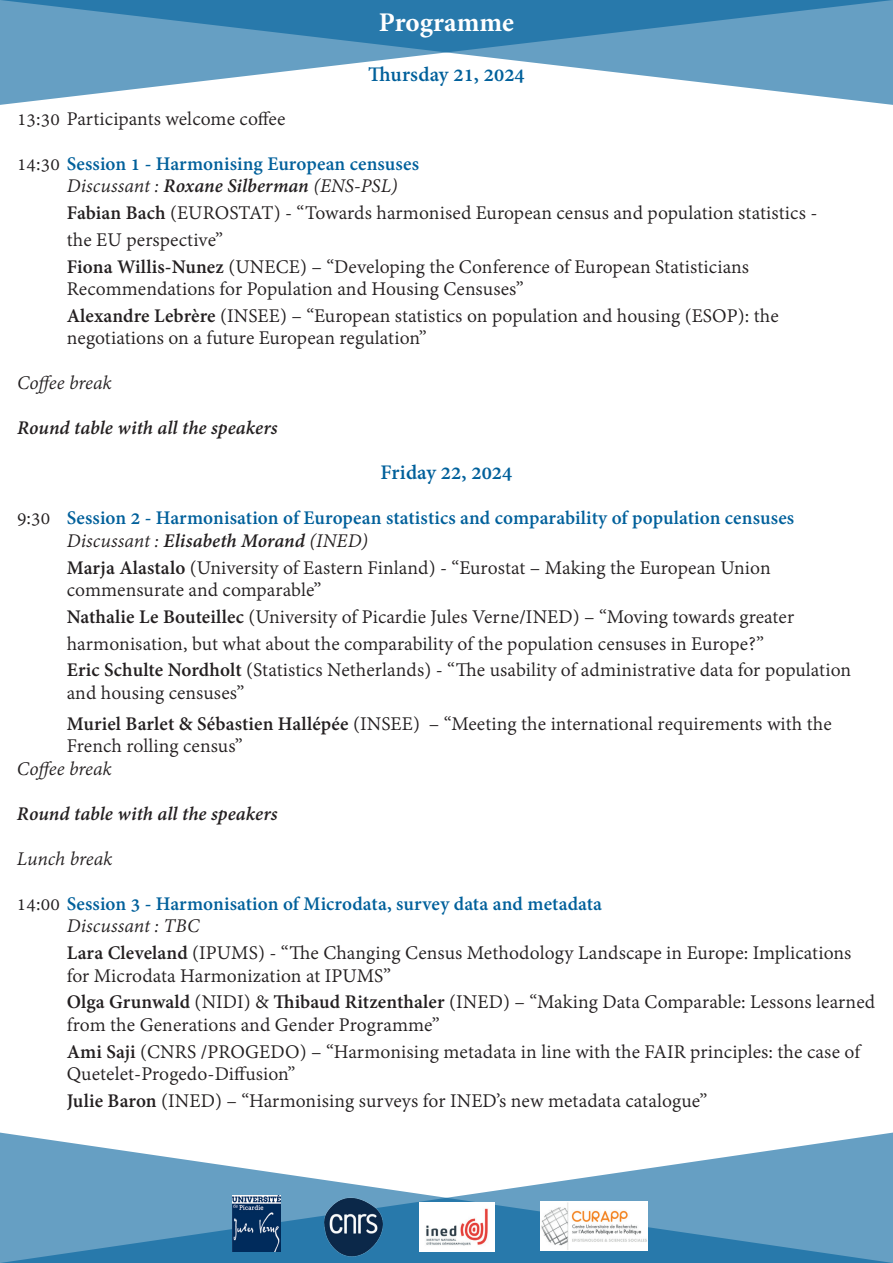
<style>
.page{position:relative;width:893px;height:1263px;background:#fff}
.page>*{position:absolute;margin:0;border:0;box-sizing:border-box;transform-origin:0 0}
.t1{font:700 27px "Minion Pro";color:#fff}
.t2{font:700 22.5px "Adobe Devanagari";letter-spacing:.005em;color:#00609b}
.t3{font:21px/26.7px "Adobe Devanagari";letter-spacing:.005em;color:#231f20}
.t4{font:700 21px/45px "Adobe Devanagari";letter-spacing:.005em;color:#00609b}
.t5{font:italic 700 21px "Adobe Devanagari";color:#231f20}
.t6{font:italic 21px "Adobe Devanagari";letter-spacing:-.005em;color:#231f20}
.s1{font-weight:400;color:#231f20}
.s2{font-style:italic}
.s3{font-weight:700;font-style:italic}
.s4{font-weight:700}
.s5{font-weight:400;font-style:italic;color:#231f20}
.s6{font-style:italic;color:#231f20}
</style>
<div class="page">
<svg style="left:0;top:1132px;width:893px;height:131px;fill:#669fc3"></svg>
<svg style="left:0;top:0;width:893px;height:105px;fill:#669fc3"></svg>
<img style="left:419px;top:1202px;width:76px;height:49px">
<img style="left:323px;top:1197px;width:60px;height:59px">
<img style="left:233px;top:1196px;width:48px;height:55px">
<img style="left:540px;top:1201px;width:107px;height:49px">
<p class="t1" style="left:379px;top:3px;width:137px">Programme</p>
<p class="t2" style="left:368px;top:62px;width:158px">Thursday 21, 2024</p>
<p class="t4" style="left:17px;top:98px;width:404px"><span class="s1">13:30 Participants welcome coffee<br>14:30</span> Session 1 - Harmonising European censuses</p>
<p class="t3" style="left:67px;top:175px;width:752px"><span class="s2">Discussant :</span> <span class="s3">Roxane Silberman</span> <span class="s2">(ENS-PSL)<br></span><span class="s4">Fabian Bach</span> (EUROSTAT) - “Towards harmonised European census and population statistics - the EU perspective”<br><span class="s4">Fiona Willis-Nunez</span> (UNECE) – “Developing the Conference of European Statisticians</p>
<p class="t3" style="left:67px;top:277px;width:713px">Recommendations for Population and Housing Censuses”<br><span class="s4">Alexandre Lebrère</span> (INSEE) – “European statistics on population and housing (ESOP): the</p>
<p class="t3" style="left:67px;top:327px;width:361px">negotiations on a future European regulation”</p>
<p class="t6" style="left:17px;top:371px;width:96px">Coffee break</p>
<p class="t5" style="left:17px;top:416px;width:262px">Round table with all the speakers</p>
<p class="t2" style="left:381px;top:460px;width:133px">Friday 22, 2024</p>
<p class="t4" style="left:67px;top:509px;width:729px;line-height:22.5px;text-indent:-50px"><span class="s1">9:30</span> Session 2 - Harmonisation of European statistics and comparability of population censuses<br><span class="s5">Discussant :</span> <span class="s6">Elisabeth Morand</span> <span class="s5">(INED)</span></p>
<p class="t3" style="left:67px;top:558px;width:705px;line-height:22.5px"><span class="s4">Marja Alastalo</span> (University of Eastern Finland) - “Eurostat – Making the European Union commensurate and comparable”</p>
<p class="t3" style="left:67px;top:605px;width:786px"><span class="s4">Nathalie Le Bouteillec</span> (University of Picardie Jules Verne/INED) – “Moving towards greater harmonisation, but what about the comparability of the population censuses in Europe?”<br><span class="s4">Eric Schulte Nordholt</span> (Statistics Netherlands) - “The usability of administrative data for population</p>
<p class="t3" style="left:67px;top:679px;width:766px;line-height:31px">and housing censuses”<br><span class="s4">Muriel Barlet &amp; Sébastien Hallépée</span> (INSEE) – “Meeting the international requirements with the</p>
<p class="t3" style="left:67px;top:735px;width:178px">French rolling census”</p>
<p class="t6" style="left:17px;top:757px;width:96px">Coffee break</p>
<p class="t5" style="left:17px;top:802px;width:262px">Round table with all the speakers</p>
<p class="t4" style="left:17px;top:838px;width:587px"><span class="s5">Lunch break<br></span><span class="s1">14:00</span> Session 3 - Harmonisation of Microdata, survey data and metadata</p>
<p class="t3" style="left:67px;top:915px;width:786px"><span class="s2">Discussant : TBC<br></span><span class="s4">Lara Cleveland</span> (IPUMS) - “The Changing Census Methodology Landscape in Europe: Implications</p>
<p class="t3" style="left:67px;top:964px;width:810px">for Microdata Harmonization at IPUMS”<br><span class="s4">Olga Grunwald</span> (NIDI) &amp; <span class="s4">Thibaud Ritzenthaler</span> (INED) – “Making Data Comparable: Lessons learned</p>
<p class="t3" style="left:67px;top:1013px;width:795px">from the Generations and Gender Programme”<br><span class="s4">Ami Saji</span> (CNRS /PROGEDO) – “Harmonising metadata in line with the FAIR principles: the case of</p>
<p class="t3" style="left:67px;top:1062px;width:642px">Quetelet-Progedo-Diffusion”<br><span class="s4">Julie Baron</span> (INED) – “Harmonising surveys for INED’s new metadata catalogue”</p>
</div>
